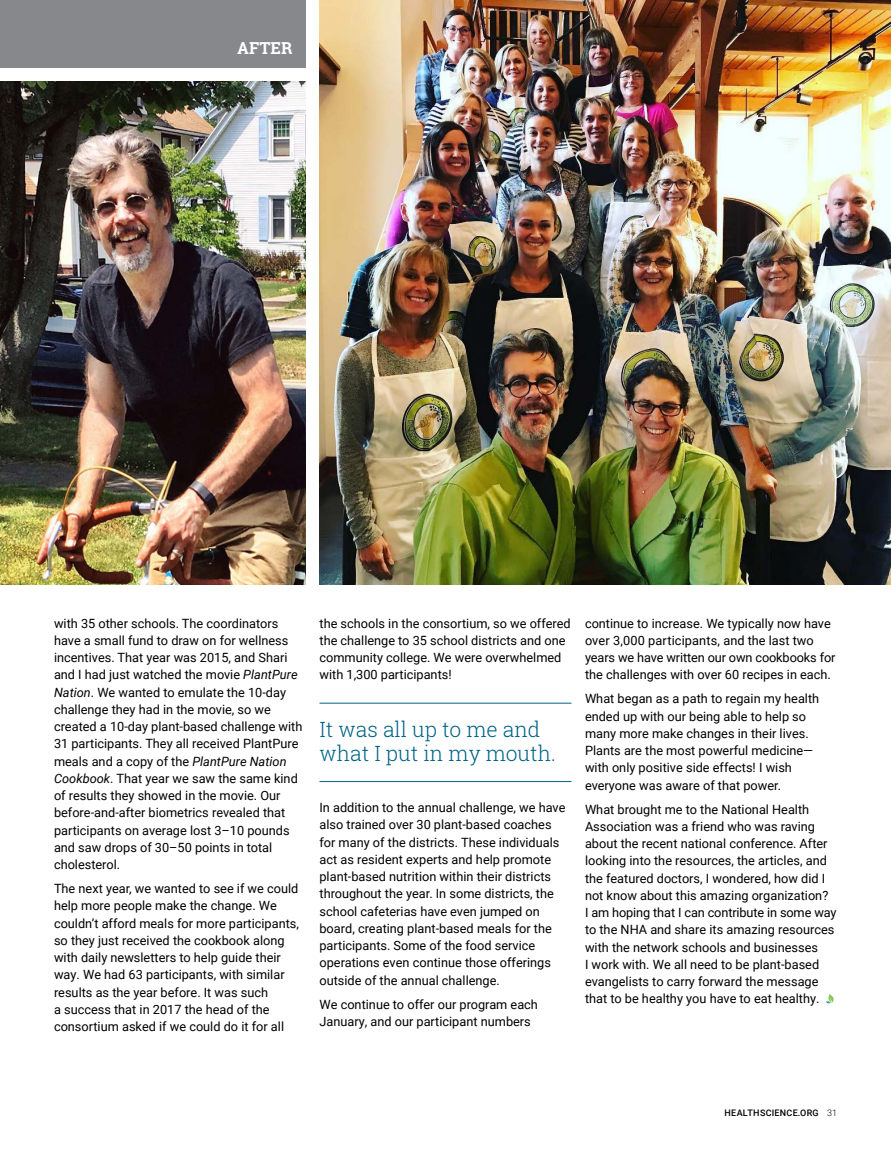
<style>
.page{position:relative;width:891px;height:1161px;background:#fff}
.page>*{position:absolute;margin:0;border:0;box-sizing:border-box;transform-origin:0 0}
.t1{font:300 21px/24px "Roboto Slab";color:#006385}
.t2{font:700 16.5px "Roboto Slab";color:#fff}
.t3{font:12.75px/17.2px "Roboto";color:#000}
.t4{font:500 9px "Roboto";letter-spacing:.025em;color:#000}
.s1{font-style:italic}
.s2{font-weight:300}
</style>
<div class="page">
<hr style="left:320px;top:703px;width:252px;height:1px;background:#006385">
<hr style="left:320px;top:781px;width:252px;height:1px;background:#006385">
<svg style="left:826px;top:994px;width:8px;height:10px"></svg>
<img style="left:320px;top:0;width:571px;height:584px">
<div style="left:0;top:0;width:306px;height:68px;background:#86888b"></div>
<img style="left:0;top:81px;width:306px;height:503px">
<p class="t2" style="left:237px;top:37px;width:57px">AFTER</p>
<p class="t3" style="left:54px;top:614px;width:250px">with 35 other schools. The coordinators have a small fund to draw on for wellness incentives. That year was 2015, and Shari and I had just watched the movie <span class="s1">PlantPure Nation</span>. We wanted to emulate the 10-day challenge they had in the movie, so we created a 10-day plant-based challenge with 31 participants. They all received PlantPure meals and a copy of the <span class="s1">PlantPure Nation Cookbook</span>. That year we saw the same kind of results they showed in the movie. Our before-and-after biometrics revealed that participants on average lost 3–10 pounds and saw drops of 30–50 points in total cholesterol.</p>
<p class="t3" style="left:54px;top:879px;width:247px">The next year, we wanted to see if we could help more people make the change. We couldn’t afford meals for more participants, so they just received the cookbook along with daily newsletters to help guide their way. We had 63 participants, with similar results as the year before. It was such<br>a success that in 2017 the head of the consortium asked if we could do it for all</p>
<p class="t3" style="left:320px;top:614px;width:253px">the schools in the consortium, so we offered the challenge to 35 school districts and one community college. We were overwhelmed with 1,300 participants!</p>
<h1 class="t1" style="left:320px;top:717px;width:238px">It was all up to me and what I put in my mouth.</h1>
<p class="t3" style="left:320px;top:798px;width:248px">In addition to the annual challenge, we have also trained over 30 plant-based coaches for many of the districts. These individuals act as resident experts and help promote plant-based nutrition within their districts throughout the year. In some districts, the school cafeterias have even jumped on board, creating plant-based meals for the participants. Some of the food service operations even continue those offerings outside of the annual challenge.</p>
<p class="t3" style="left:320px;top:995px;width:220px">We continue to offer our program each<br>January, and our participant numbers</p>
<p class="t3" style="left:585px;top:614px;width:252px">continue to increase. We typically now have over 3,000 participants, and the last two years we have written our own cookbooks for the challenges with over 60 recipes in each.</p>
<p class="t3" style="left:585px;top:690px;width:236px">What began as a path to regain my health ended up with our being able to help so many more make changes in their lives.<br>Plants are the most powerful medicine— with only positive side effects! I wish everyone was aware of that power.</p>
<p class="t3" style="left:585px;top:800px;width:253px">What brought me to the National Health Association was a friend who was raving about the recent national conference. After looking into the resources, the articles, and the featured doctors, I wondered, how did I not know about this amazing organization?<br>I am hoping that I can contribute in some way to the NHA and share its amazing resources with the network schools and businesses<br>I work with. We all need to be plant-based evangelists to carry forward the message that to be healthy you have to eat healthy.</p>
<p class="t4" style="left:724px;top:1107px;width:114px">HEALTHSCIENCE.ORG <span class="s2">31</span></p>
</div>
